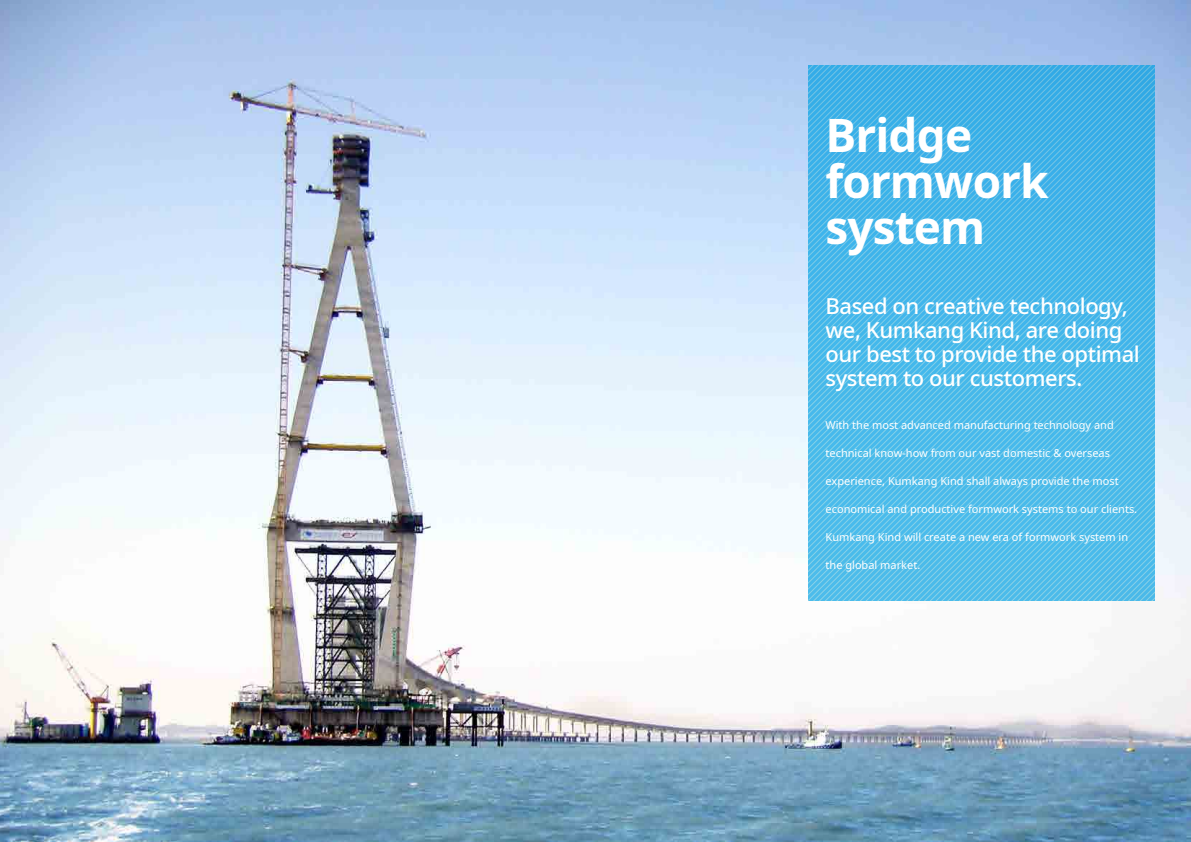
<style>
.page{position:relative;width:1191px;height:842px;background:#fff}
.page>*{position:absolute;margin:0;border:0;box-sizing:border-box;transform-origin:0 0}
.t1{font:700 46px/46px "Noto Sans";letter-spacing:-.02em;color:#fff}
.t2{font:500 22px/24px "Noto Sans";letter-spacing:-.02em;color:#fff}
.t3{font:11px "Noto Sans";color:#fff}
</style>
<div class="page">
<img style="left:0;top:0;width:1191px;height:842px">
<svg style="left:930px;top:165px;width:225px;height:436px;background:#4eb9e9"></svg>
<svg style="left:936px;top:170px;width:219px;height:431px;background:#4eb9e9"></svg>
<svg style="left:939px;top:173px;width:216px;height:428px;background:#4eb9e9"></svg>
<svg style="left:942px;top:176px;width:213px;height:425px;background:#4eb9e9"></svg>
<svg style="left:945px;top:179px;width:210px;height:422px;background:#4eb9e9"></svg>
<svg style="left:948px;top:182px;width:207px;height:419px;background:#4eb9e9"></svg>
<svg style="left:951px;top:185px;width:204px;height:416px;background:#4eb9e9"></svg>
<svg style="left:954px;top:188px;width:201px;height:413px;background:#4eb9e9"></svg>
<svg style="left:957px;top:191px;width:198px;height:410px;background:#4eb9e9"></svg>
<svg style="left:962px;top:197px;width:193px;height:404px;background:#4fbae9"></svg>
<svg style="left:965px;top:200px;width:190px;height:401px;background:#4fbae9"></svg>
<svg style="left:968px;top:203px;width:187px;height:398px;background:#50bae9"></svg>
<svg style="left:971px;top:205px;width:184px;height:396px;background:#4fbae9"></svg>
<svg style="left:974px;top:208px;width:181px;height:393px;background:#4fbae9"></svg>
<svg style="left:977px;top:211px;width:178px;height:390px;background:#4fbae9"></svg>
<svg style="left:980px;top:214px;width:175px;height:387px;background:#4fbae9"></svg>
<svg style="left:983px;top:217px;width:172px;height:384px;background:#4fbae9"></svg>
<svg style="left:986px;top:220px;width:169px;height:381px;background:#4fbae9"></svg>
<svg style="left:989px;top:223px;width:166px;height:378px;background:#50bae9"></svg>
<svg style="left:992px;top:226px;width:163px;height:375px"></svg>
<svg style="left:994px;top:229px;width:161px;height:372px;background:#50bbe9"></svg>
<svg style="left:997px;top:232px;width:158px;height:369px;background:#50bbe9"></svg>
<svg style="left:1000px;top:235px;width:155px;height:366px;background:#50bbe9"></svg>
<svg style="left:1003px;top:238px;width:152px;height:363px"></svg>
<svg style="left:1006px;top:240px;width:149px;height:361px;background:#50bbe9"></svg>
<svg style="left:1009px;top:243px;width:146px;height:358px;background:#50bbe9"></svg>
<svg style="left:1012px;top:246px;width:143px;height:355px"></svg>
<svg style="left:1015px;top:249px;width:140px;height:352px"></svg>
<svg style="left:1018px;top:252px;width:137px;height:349px"></svg>
<svg style="left:1021px;top:255px;width:134px;height:346px"></svg>
<svg style="left:1024px;top:258px;width:131px;height:343px"></svg>
<svg style="left:1027px;top:261px;width:128px;height:340px"></svg>
<svg style="left:1029px;top:264px;width:126px;height:337px"></svg>
<svg style="left:1032px;top:267px;width:123px;height:334px"></svg>
<svg style="left:1035px;top:270px;width:120px;height:331px;background:#53bce9"></svg>
<h1 class="t1" style="left:825px;top:113px;width:225px">Bridge formwork system</h1>
<h2 class="t2" style="left:825px;top:295px;width:316px">Based on creative technology, we, Kumkang Kind, are doing our best to provide the optimal system to our customers.</h2>
<p class="t3" style="left:825px;top:418px;width:290px">With the most advanced manufacturing technology and</p>
<p class="t3" style="left:825px;top:446px;width:286px">technical know-how from our vast domestic &amp; overseas</p>
<p class="t3" style="left:825px;top:474px;width:295px">experience, Kumkang Kind shall always provide the most</p>
<p class="t3" style="left:825px;top:502px;width:313px">economical and productive formwork systems to our clients.</p>
<p class="t3" style="left:825px;top:530px;width:304px">Kumkang Kind will create a new era of formwork system in</p>
<p class="t3" style="left:825px;top:558px;width:96px">the global market.</p>
</div>
